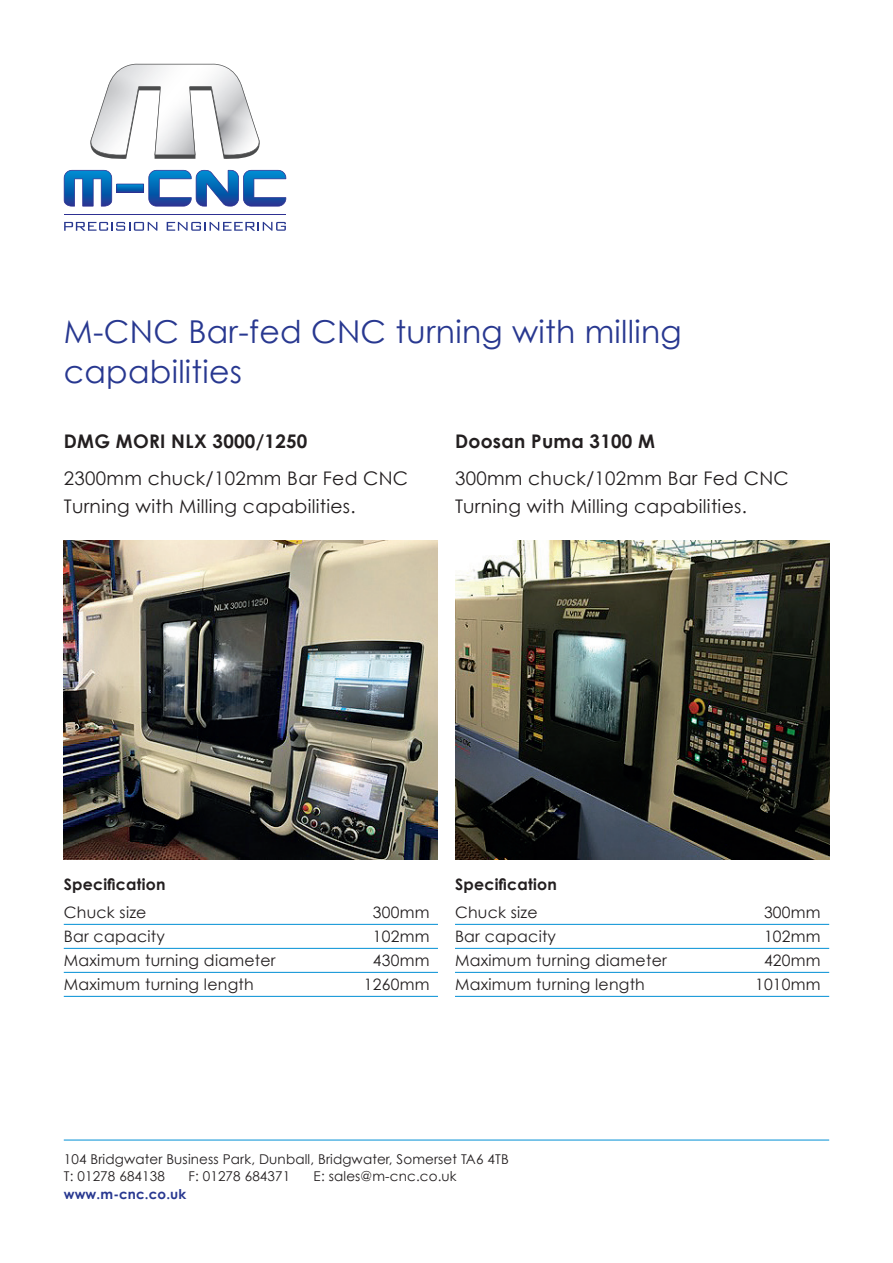
<style>
.page{position:relative;width:893px;height:1263px;background:#fff}
.page>*{position:absolute;margin:0;border:0;box-sizing:border-box;transform-origin:0 0}
.t1{font:31.5px/40.5px "Century Gothic";letter-spacing:.01em;color:#283890}
.t2{font:18.75px/28.5px "Century Gothic";letter-spacing:.015em;color:#231f20}
.t3{font:700 18.75px "Century Gothic";letter-spacing:.015em;color:#231f20}
.t4{font:15.75px "Century Gothic";letter-spacing:.015em;color:#231f20}
.t5{font:700 15.75px "Century Gothic";letter-spacing:.015em;color:#231f20}
.t6{font:13.5px/16.5px "Century Gothic";letter-spacing:.01em;color:#231f20}
.t7{font:700 13.5px "Century Gothic";letter-spacing:.01em;color:#283890}
</style>
<div class="page">
<svg style="left:64px;top:170px;width:222px;height:36px"></svg>
<hr style="left:64px;top:214px;width:222px;height:1px;background:#2e3092">
<svg style="left:64px;top:222px;width:93px;height:9px"></svg>
<svg style="left:167px;top:222px;width:119px;height:9px"></svg>
<svg style="left:90px;top:64px;width:170px;height:95px"></svg>
<hr style="left:64px;top:1140px;width:765px;height:1px;background:#008fd5">
<img style="left:64px;top:540px;width:374px;height:319px">
<hr style="left:64px;top:924px;width:374px;height:1px;background:#008fd5">
<hr style="left:64px;top:948px;width:374px;height:1px;background:#008fd5">
<hr style="left:64px;top:972px;width:374px;height:1px;background:#008fd5">
<hr style="left:64px;top:996px;width:374px;height:1px;background:#008fd5">
<hr style="left:455px;top:924px;width:374px;height:1px;background:#008fd5">
<hr style="left:455px;top:948px;width:374px;height:1px;background:#008fd5">
<hr style="left:455px;top:972px;width:374px;height:1px;background:#008fd5">
<hr style="left:455px;top:996px;width:374px;height:1px;background:#008fd5">
<img style="left:455px;top:540px;width:374px;height:319px">
<h1 class="t1" style="left:64px;top:310px;width:619px">M-CNC Bar-fed CNC turning with milling capabilities</h1>
<p class="t3" style="left:64px;top:429px;width:245px">DMG MORI NLX 3000/1250</p>
<p class="t2" style="left:64px;top:463px;width:346px">2300mm chuck/102mm Bar Fed CNC<br>Turning with Milling capabilities.</p>
<p class="t3" style="left:455px;top:429px;width:202px">Doosan Puma 3100 M</p>
<p class="t2" style="left:455px;top:463px;width:335px">300mm chuck/102mm Bar Fed CNC<br>Turning with Milling capabilities.</p>
<p class="t5" style="left:64px;top:874px;width:103px">Specification</p>
<p class="t4" style="left:64px;top:902px;width:84px">Chuck size</p>
<p class="t4" style="left:373px;top:902px;width:58px">300mm</p>
<p class="t4" style="left:64px;top:926px;width:103px">Bar capacity</p>
<p class="t4" style="left:373px;top:926px;width:58px">102mm</p>
<p class="t4" style="left:64px;top:950px;width:213px">Maximum turning diameter</p>
<p class="t4" style="left:373px;top:950px;width:58px">430mm</p>
<p class="t4" style="left:64px;top:974px;width:191px">Maximum turning length</p>
<p class="t4" style="left:364px;top:974px;width:67px">1260mm</p>
<p class="t5" style="left:455px;top:874px;width:103px">Specification</p>
<p class="t4" style="left:455px;top:902px;width:84px">Chuck size</p>
<p class="t4" style="left:764px;top:902px;width:58px">300mm</p>
<p class="t4" style="left:455px;top:926px;width:103px">Bar capacity</p>
<p class="t4" style="left:764px;top:926px;width:58px">102mm</p>
<p class="t4" style="left:455px;top:950px;width:213px">Maximum turning diameter</p>
<p class="t4" style="left:764px;top:950px;width:58px">420mm</p>
<p class="t4" style="left:455px;top:974px;width:191px">Maximum turning length</p>
<p class="t4" style="left:755px;top:974px;width:67px">1010mm</p>
<p class="t6" style="left:64px;top:1151px;width:446px">104 Bridgwater Business Park, Dunball, Bridgwater, Somerset TA6 4TB<br>T: 01278 684138</p>
<p class="t6" style="left:188px;top:1167px;width:103px">F: 01278 684371</p>
<p class="t6" style="left:314px;top:1167px;width:145px">E: sales@m-cnc.co.uk</p>
<p class="t7" style="left:64px;top:1186px;width:124px">www.m-cnc.co.uk</p>
</div>
